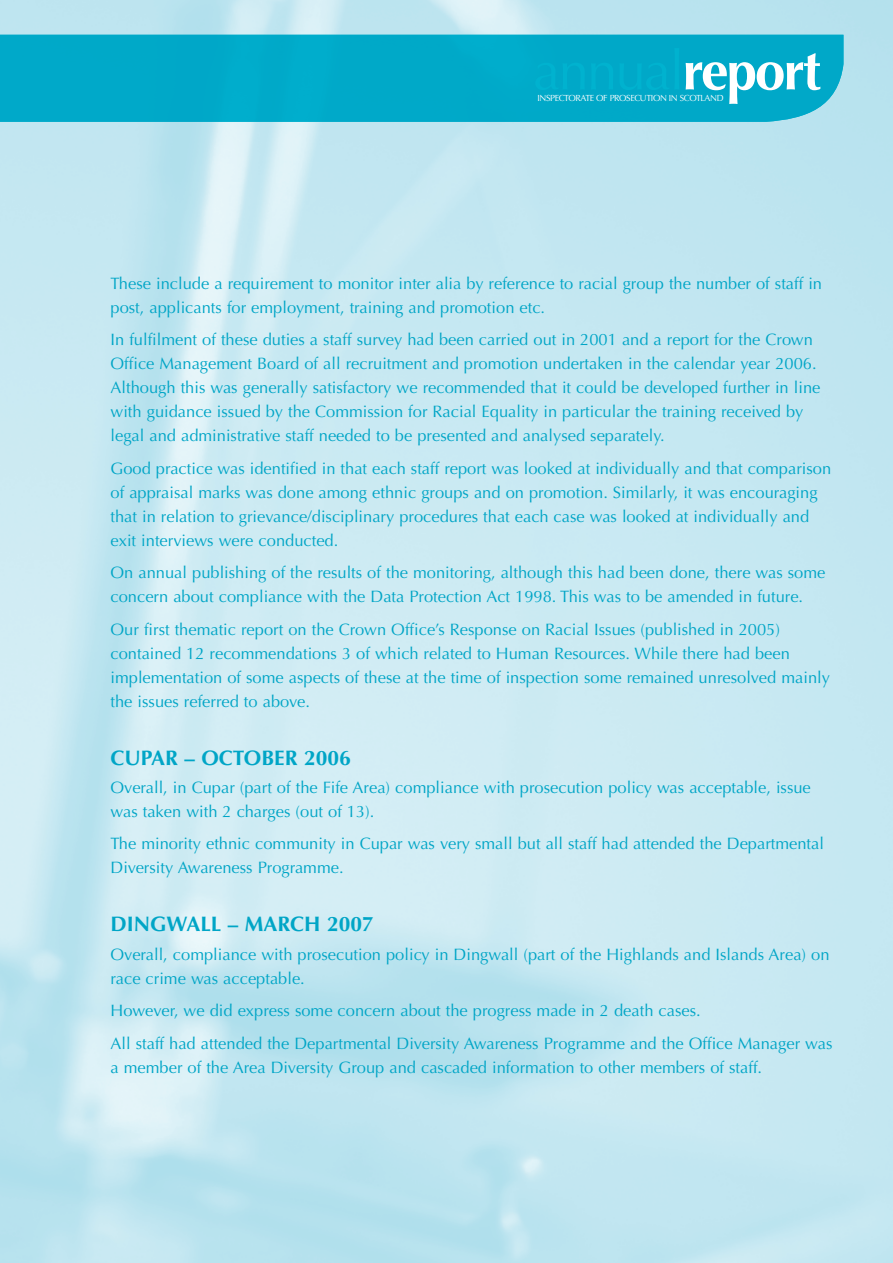
<style>
.page{position:relative;width:893px;height:1263px;background:#fff}
.page>*{position:absolute;margin:0;border:0;box-sizing:border-box;transform-origin:0 0}
.t1{font:55.05px "Optima LT Std";letter-spacing:-.04em;color:#00b2cf}
.t2{font:700 21px "Optima LT Std";color:#00a5c6}
.t3{font:16.5px/24px "Optima LT Std";color:#00a5c6}
.t4{font:8.85px "Optima LT Std";letter-spacing:-.045em;color:#fff}
.s1{font-weight:700;color:#fff}
</style>
<div class="page">
<img style="left:0;top:0;width:893px;height:1263px">
<div style="left:0;top:35px;width:843px;height:87px;background:#00a9c8"></div>
<h1 class="t1" style="left:533px;top:48px;width:289px">annual<span class="s1">report</span></h1>
<p class="t4" style="left:537px;top:95px;width:188px">INSPECTORATE OF PROSECUTION IN SCOTLAND</p>
<p class="t3" style="left:111px;top:272px;width:713px">These include a requirement to monitor inter alia by reference to racial group the number of staff in post, applicants for employment, training and promotion etc.</p>
<p class="t3" style="left:111px;top:329px;width:711px">In fulfilment of these duties a staff survey had been carried out in 2001 and a report for the Crown Office Management Board of all recruitment and promotion undertaken in the calendar year 2006.<br>Although this was generally satisfactory we recommended that it could be developed further in line with guidance issued by the Commission for Racial Equality in particular the training received by legal and administrative staff needed to be presented and analysed separately.</p>
<p class="t3" style="left:111px;top:458px;width:722px">Good practice was identified in that each staff report was looked at individually and that comparison of appraisal marks was done among ethnic groups and on promotion. Similarly, it was encouraging that in relation to grievance/disciplinary procedures that each case was looked at individually and exit interviews were conducted.</p>
<p class="t3" style="left:111px;top:562px;width:716px">On annual publishing of the results of the monitoring, although this had been done, there was some concern about compliance with the Data Protection Act 1998. This was to be amended in future.</p>
<p class="t3" style="left:111px;top:619px;width:721px">Our first thematic report on the Crown Office’s Response on Racial Issues (published in 2005) contained 12 recommendations 3 of which related to Human Resources. While there had been implementation of some aspects of these at the time of inspection some remained unresolved mainly the issues referred to above.</p>
<p class="t2" style="left:111px;top:749px;width:242px">CUPAR – OCTOBER 2006</p>
<p class="t3" style="left:111px;top:777px;width:702px">Overall, in Cupar (part of the Fife Area) compliance with prosecution policy was acceptable, issue was taken with 2 charges (out of 13).</p>
<p class="t3" style="left:111px;top:833px;width:715px">The minority ethnic community in Cupar was very small but all staff had attended the Departmental<br>Diversity Awareness Programme.</p>
<p class="t2" style="left:111px;top:916px;width:265px">DINGWALL – MARCH 2007</p>
<p class="t3" style="left:111px;top:944px;width:720px">Overall, compliance with prosecution policy in Dingwall (part of the Highlands and Islands Area) on race crime was acceptable.</p>
<p class="t3" style="left:111px;top:996px;width:723px;line-height:32.5px">However, we did express some concern about the progress made in 2 death cases.<br>All staff had attended the Departmental Diversity Awareness Programme and the Office Manager was</p>
<p class="t3" style="left:111px;top:1057px;width:653px">a member of the Area Diversity Group and cascaded information to other members of staff.</p>
</div>
